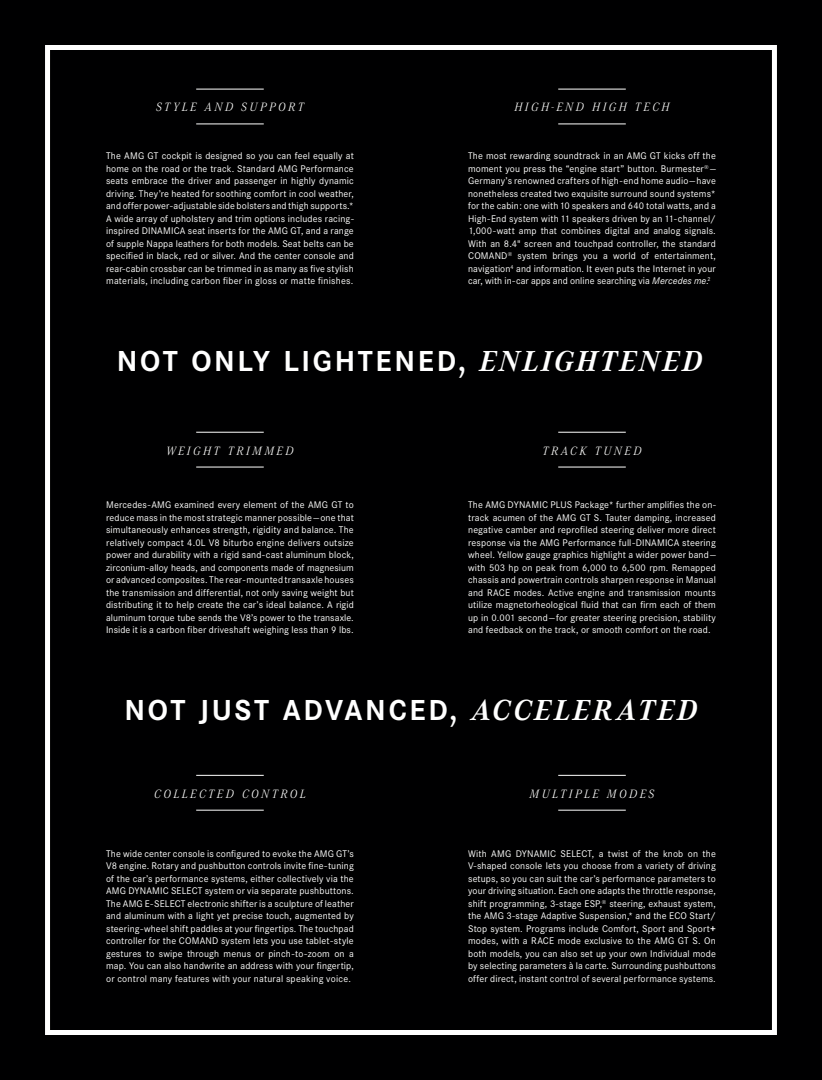
<style>
.page{position:relative;width:822px;height:1080px;background:#fff}
.page>*{position:absolute;margin:0;border:0;box-sizing:border-box;transform-origin:0 0}
.t1{font:700 30px "Corporate S";letter-spacing:.085em;color:#fff}
.t2{font:italic 300 12.5px "Corporate A";letter-spacing:.2em;color:#fff}
.t3{font:10px/12.5px "Corporate S";letter-spacing:.015em;color:#fff;text-align:justify}
.s1{font-style:italic}
.s2{font-family:"Corporate A";font-style:italic}
.s3{font-weight:700}
</style>
<div class="page">
<div style="left:0;top:0;width:821px;height:1080px;background:#000001"></div>
<div style="left:45px;top:45px;width:731px;height:990px;border:5px solid #fff"></div>
<hr style="left:196px;top:89px;width:68px;height:1px;background:#fff">
<hr style="left:196px;top:124px;width:68px;height:1px;background:#fff">
<hr style="left:558px;top:89px;width:67px;height:1px;background:#fff">
<hr style="left:558px;top:124px;width:67px;height:1px;background:#fff">
<hr style="left:196px;top:432px;width:68px;height:1px;background:#fff">
<hr style="left:196px;top:467px;width:68px;height:1px;background:#fff">
<hr style="left:558px;top:432px;width:67px;height:1px;background:#fff">
<hr style="left:558px;top:467px;width:67px;height:1px;background:#fff">
<hr style="left:196px;top:775px;width:68px;height:1px;background:#fff">
<hr style="left:196px;top:810px;width:68px;height:1px;background:#fff">
<hr style="left:558px;top:775px;width:67px;height:1px;background:#fff">
<hr style="left:558px;top:810px;width:67px;height:1px;background:#fff">
<p class="t2" style="left:156px;top:100px;width:149px">STYLE AND SUPPORT</p>
<p class="t2" style="left:514px;top:100px;width:157px">HIGH-END HIGH TECH</p>
<p class="t3" style="left:106px;top:150px;width:249px">The AMG GT cockpit is designed so you can feel equally at home on the road or the track. Standard AMG Performance seats embrace the driver and passenger in highly dynamic driving. They’re heated for soothing comfort in cool weather, and offer power-adjustable side bolsters and thigh supports.* A wide array of upholstery and trim options includes racing&shy;inspired DINAMICA seat inserts for the AMG GT, and a range of supple Nappa leathers for both models. Seat belts can be specified in black, red or silver. And the center console and rear-cabin crossbar can be trimmed in as many as five stylish materials, including carbon fiber in gloss or matte finishes.</p>
<p class="t3" style="left:468px;top:150px;width:249px">The most rewarding soundtrack in an AMG GT kicks off the moment you press the “engine start” button. Burmester<sup>®</sup> — Germany’s renowned crafters of high-end home audio—have nonetheless created two exquisite surround sound systems* for the cabin: one with 10 speakers and 640 total watts, and a High-End system with 11 speakers driven by an 11-channel/ 1,000-watt amp that combines digital and analog signals.<br>With an 8.4" screen and touchpad controller, the standard COMAND<sup>®</sup> system brings you a world of entertainment, navigation<sup>4</sup> and information. It even puts the Internet in your car, with in-car apps and online searching via <span class="s1">Mercedes me</span>.<sup>2</sup></p>
<h1 class="t1" style="left:117px;top:344px;width:587px">NOT ONLY LIGHTENED, <span class="s2">ENLIGHTENED</span></h1>
<p class="t2" style="left:166px;top:443px;width:129px">WEIGHT TRIMMED</p>
<p class="t2" style="left:542px;top:443px;width:100px">TRACK TUNED</p>
<p class="t3" style="left:106px;top:499px;width:249px">Mercedes-AMG examined every element of the AMG GT to reduce mass in the most strategic manner possible—one that simultaneously enhances strength, rigidity and balance. The relatively compact 4.0L V8 biturbo engine delivers outsize power and durability with a rigid sand-cast aluminum block, zirconium-alloy heads, and components made of magnesium or advanced composites. The rear-mounted transaxle houses the transmission and differential, not only saving weight but distributing it to help create the car’s ideal balance. A rigid aluminum torque tube sends the V8’s power to the transaxle.<br>Inside it is a carbon fiber driveshaft weighing less than 9 lbs.</p>
<p class="t3" style="left:468px;top:499px;width:249px">The AMG DYNAMIC PLUS Package* further amplifies the on&shy;track acumen of the AMG GT S. Tauter damping, increased negative camber and reprofiled steering deliver more direct response via the AMG Performance full-DINAMICA steering wheel. Yellow gauge graphics highlight a wider power band— with 503 hp on peak from 6,000 to 6,500 rpm. Remapped chassis and powertrain controls sharpen response in Manual and RACE modes. Active engine and transmission mounts utilize magnetorheological fluid that can firm each of them up in 0.001 second—for greater steering precision, stability and feedback on the track, or smooth comfort on the road.</p>
<h1 class="t1" style="left:124px;top:693px;width:574px">NOT JUST ADVANCED, <span class="s2">ACCELERATED</span></h1>
<p class="t2" style="left:154px;top:787px;width:153px">COLLECTED CONTROL</p>
<p class="t2" style="left:529px;top:787px;width:126px">MULTIPLE MODES</p>
<p class="t3" style="left:106px;top:847px;width:249px">The wide center console is configured to evoke the AMG GT’s V8 engine. Rotary and pushbutton controls invite fine-tuning of the car’s performance systems, either collectively via the AMG DYNAMIC SELECT system or via separate pushbuttons.<br>The AMG E-SELECT electronic shifter is a sculpture of leather and aluminum with a light yet precise touch, augmented by steering-wheel shift paddles at your fingertips. The touchpad controller for the COMAND system lets you use tablet-style gestures to swipe through menus or pinch-to-zoom on a map. You can also handwrite an address with your fingertip, or control many features with your natural speaking voice.</p>
<p class="t3" style="left:468px;top:847px;width:249px">With AMG DYNAMIC SELECT, a twist of the knob on the V-shaped console lets you choose from a variety of driving setups, so you can suit the car’s performance parameters to your driving situation. Each one adapts the throttle response, shift programming, 3-stage ESP,<sup>®</sup> steering, exhaust system, the AMG 3-stage Adaptive Suspension,* and the ECO Start/ Stop system. Programs include Comfort, Sport and Sport<span class="s3">+ </span>modes, with a RACE mode exclusive to the AMG GT S. On both models, you can also set up your own Individual mode by selecting parameters à la carte. Surrounding pushbuttons offer direct, instant control of several performance systems.</p>
</div>
